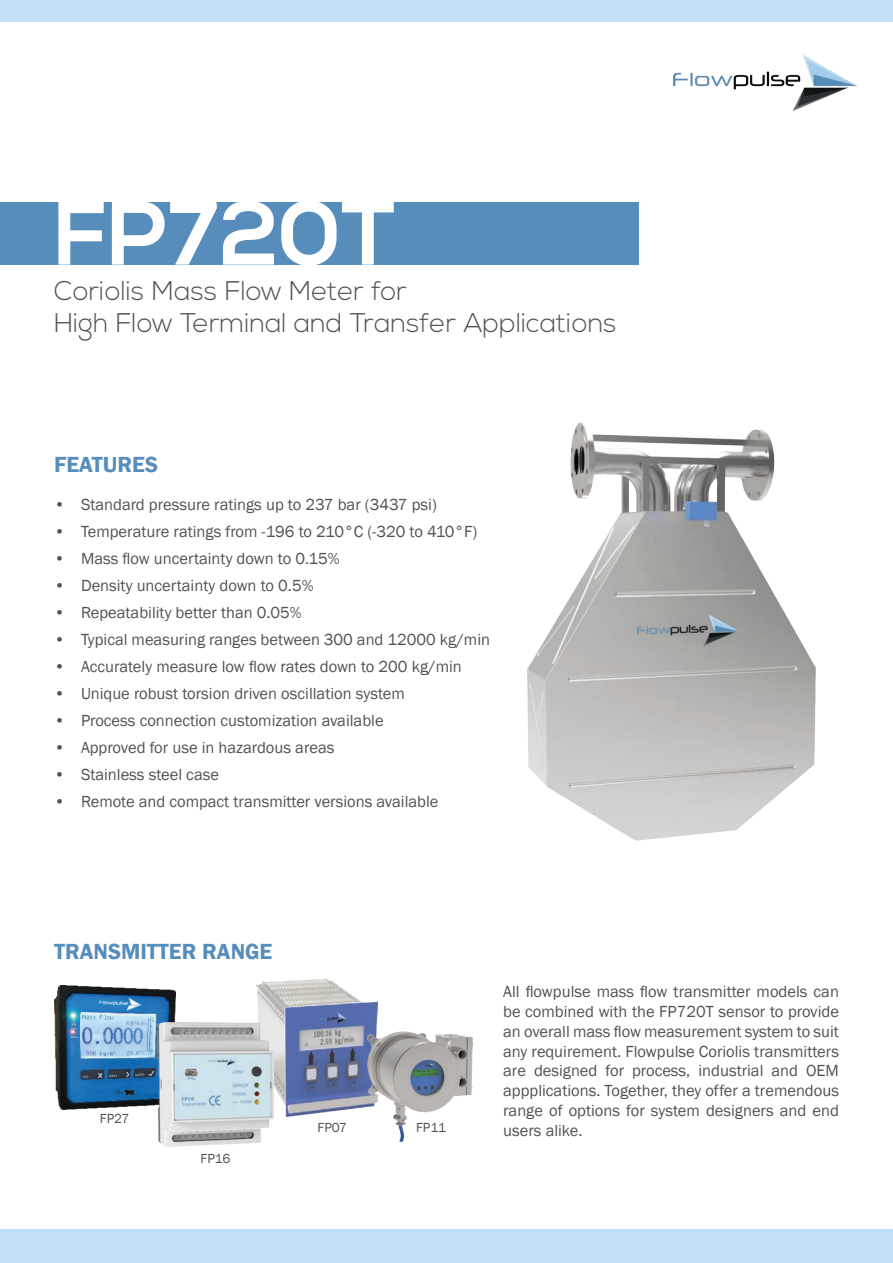
<style>
.page{position:relative;width:893px;height:1263px;background:#fff}
.page>*{position:absolute;margin:0;border:0;box-sizing:border-box;transform-origin:0 0}
.t1{font:700 90px "Nexa";color:#fff}
.t2{font:300 27px "Nexa";color:#505352}
.t3{font:600 22.5px "Franklin Gothic";color:#568dba}
.t4{font:16.5px/19.8px "Franklin Gothic";color:#505352;text-align:justify}
.t5{font:13.5px "Franklin Gothic";color:#505352}
</style>
<div class="page">
<div style="left:0;top:0;width:893px;height:21px;background:#c1dff5"></div>
<div style="left:0;top:1229px;width:893px;height:34px;background:#c1dff5"></div>
<img style="left:673px;top:54px;width:184px;height:56px">
<div style="left:0;top:202px;width:638px;height:62px;background:#568dba"></div>
<img style="left:257px;top:978px;width:121px;height:139px">
<img style="left:54px;top:986px;width:121px;height:123px">
<img style="left:157px;top:1023px;width:117px;height:123px">
<img style="left:367px;top:1031px;width:105px;height:111px">
<img style="left:527px;top:423px;width:288px;height:417px">
<p class="t1" style="left:54px;top:182px;width:344px">FP720T</p>
<p class="t2" style="left:54px;top:275px;width:355px">Coriolis Mass Flow Meter for</p>
<p class="t2" style="left:54px;top:307px;width:564px">High Flow Terminal and Transfer Applications</p>
<p class="t3" style="left:54px;top:450px;width:106px">FEATURES</p>
<p class="t4" style="left:54px;top:495px;width:384px">• Standard pressure ratings up to 237 bar (3437 psi)</p>
<p class="t4" style="left:54px;top:522px;width:425px">• Temperature ratings from -196 to 210°C (-320 to 410°F)</p>
<p class="t4" style="left:54px;top:549px;width:287px">• Mass flow uncertainty down to 0.15%</p>
<p class="t4" style="left:54px;top:576px;width:261px">• Density uncertainty down to 0.5%</p>
<p class="t4" style="left:54px;top:603px;width:249px">• Repeatability better than 0.05%</p>
<p class="t4" style="left:54px;top:630px;width:438px">• Typical measuring ranges between 300 and 12000 kg/min</p>
<p class="t4" style="left:54px;top:657px;width:409px">• Accurately measure low flow rates down to 200 kg/min</p>
<p class="t4" style="left:54px;top:684px;width:352px">• Unique robust torsion driven oscillation system</p>
<p class="t4" style="left:54px;top:711px;width:331px">• Process connection customization available</p>
<p class="t4" style="left:54px;top:738px;width:282px">• Approved for use in hazardous areas</p>
<p class="t4" style="left:54px;top:765px;width:166px">• Stainless steel case</p>
<p class="t4" style="left:54px;top:792px;width:386px">• Remote and compact transmitter versions available</p>
<p class="t3" style="left:54px;top:938px;width:220px">TRANSMITTER RANGE</p>
<p class="t5" style="left:100px;top:1110px;width:31px">FP27</p>
<p class="t5" style="left:201px;top:1150px;width:31px">FP16</p>
<p class="t5" style="left:317px;top:1119px;width:31px">FP07</p>
<p class="t5" style="left:416px;top:1119px;width:31px">FP11</p>
<p class="t4" style="left:503px;top:982px;width:337px">All flowpulse mass flow transmitter models can be combined with the FP720T sensor to provide an overall mass flow measurement system to suit any requirement. Flowpulse Coriolis transmitters are designed for process, industrial and OEM appplications. Together, they offer a tremendous range of options for system designers and end users alike.</p>
</div>
